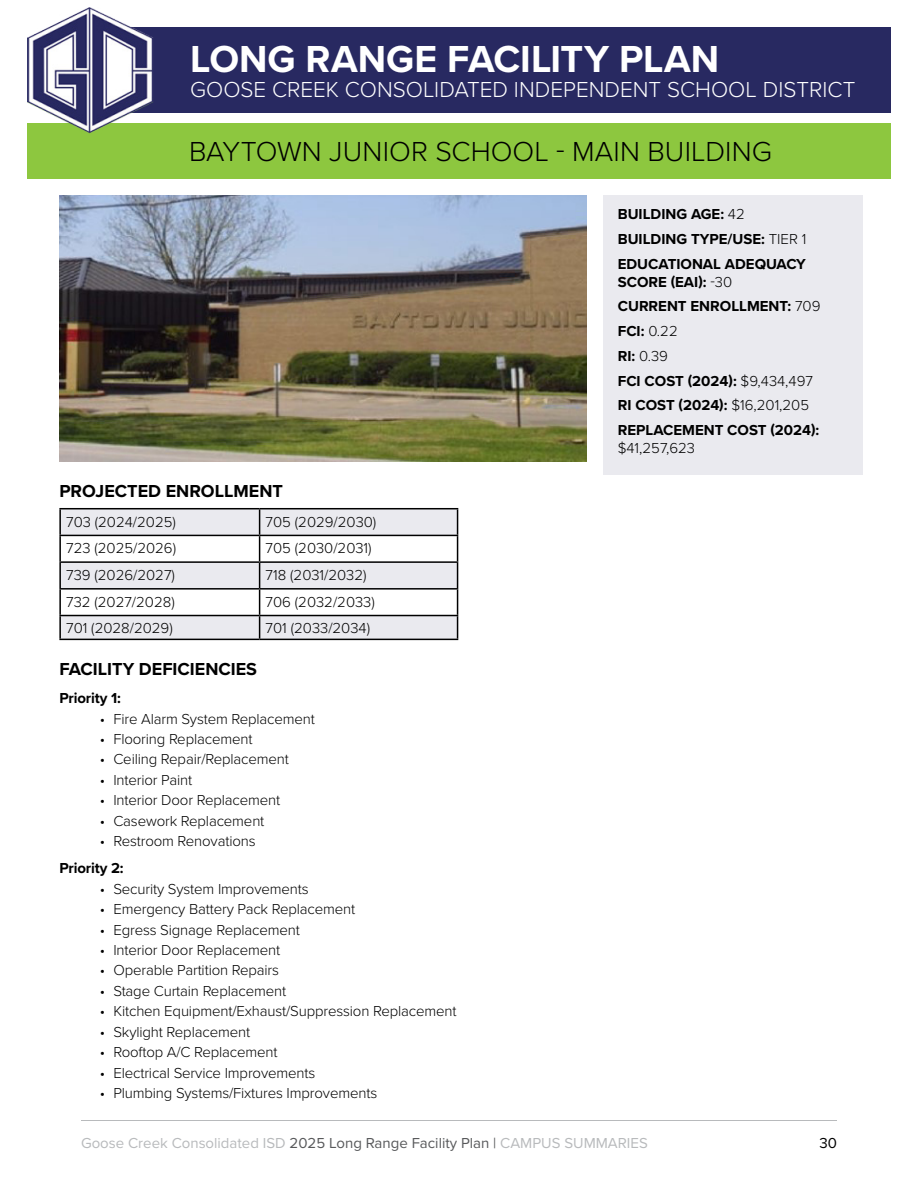
<style>
.page{position:relative;width:918px;height:1188px;background:#fff}
.page>*{position:absolute;margin:0;border:0;box-sizing:border-box;transform-origin:0 0}
.t1{font:700 39px "Proxima Nova";color:#fff}
.t2{font:300 28.5px "Proxima Nova";letter-spacing:.005em;color:#000}
.t3{font:300 22.5px "Proxima Nova";color:#fff}
.t4{font:700 18px "Proxima Nova";color:#000}
.t5{font:300 15px "Proxima Nova";letter-spacing:-.01em;color:#000}
.t6{font:700 15px/24.8px "Proxima Nova";color:#000}
.t7{font:15px "Proxima Nova";color:#b8babc}
.t8{font:15px "Proxima Nova";color:#000}
.s1{font-weight:300}
.s2{color:#58595b}
</style>
<div class="page">
<hr style="left:81px;top:1120px;width:756px;height:1px;background:#b8babc">
<div style="left:55px;top:28px;width:836px;height:85px;background:#282961"></div>
<div style="left:27px;top:124px;width:864px;height:55px;background:#8dc73f"></div>
<img style="left:59px;top:195px;width:527px;height:266px">
<div style="left:603px;top:195px;width:260px;height:280px;background:#eaeaef"></div>
<svg style="left:61px;top:509px;width:396px;height:130px;fill:#eaeaef"></svg>
<hr style="left:59px;top:508px;width:201px;height:1px;background:#000">
<hr style="left:59px;top:509px;width:2px;height:26px;background:#000">
<hr style="left:260px;top:508px;width:198px;height:1px;background:#000">
<hr style="left:59px;top:535px;width:201px;height:1px;background:#000">
<hr style="left:59px;top:536px;width:2px;height:25px;background:#000">
<hr style="left:260px;top:535px;width:198px;height:1px;background:#000">
<hr style="left:59px;top:590px;width:2px;height:25px;background:#000">
<hr style="left:59px;top:561px;width:201px;height:2px;background:#000">
<hr style="left:59px;top:563px;width:2px;height:25px;background:#000">
<hr style="left:59px;top:588px;width:201px;height:2px;background:#000">
<hr style="left:260px;top:561px;width:198px;height:2px;background:#000">
<hr style="left:260px;top:588px;width:198px;height:2px;background:#000">
<hr style="left:59px;top:615px;width:201px;height:1px;background:#000">
<hr style="left:59px;top:616px;width:2px;height:23px;background:#000">
<hr style="left:59px;top:639px;width:201px;height:1px;background:#000">
<hr style="left:260px;top:615px;width:198px;height:1px;background:#000">
<svg style="left:259px;top:509px;width:1px;height:130px"></svg>
<svg style="left:457px;top:509px;width:1px;height:130px"></svg>
<hr style="left:260px;top:639px;width:198px;height:1px;background:#000">
<img style="left:27px;top:7px;width:128px;height:127px">
<h1 class="t1" style="left:190px;top:30px;width:530px">LONG RANGE FACILITY PLAN</h1>
<h3 class="t3" style="left:190px;top:73px;width:667px">GOOSE CREEK CONSOLIDATED INDEPENDENT SCHOOL DISTRICT</h3>
<h2 class="t2" style="left:189px;top:130px;width:585px">BAYTOWN JUNIOR SCHOOL - MAIN BUILDING</h2>
<p class="t4" style="left:59px;top:477px;width:225px">PROJECTED ENROLLMENT</p>
<p class="t5" style="left:66px;top:510px;width:111px">703 (2024/2025)</p>
<p class="t5" style="left:266px;top:510px;width:112px">705 (2029/2030)</p>
<p class="t5" style="left:66px;top:537px;width:111px">723 (2025/2026)</p>
<p class="t5" style="left:266px;top:537px;width:108px">705 (2030/2031)</p>
<p class="t5" style="left:66px;top:564px;width:110px">739 (2026/2027)</p>
<p class="t5" style="left:266px;top:564px;width:103px">718 (2031/2032)</p>
<p class="t5" style="left:66px;top:590px;width:110px">732 (2027/2028)</p>
<p class="t5" style="left:266px;top:590px;width:111px">706 (2032/2033)</p>
<p class="t5" style="left:66px;top:617px;width:108px">701 (2028/2029)</p>
<p class="t5" style="left:266px;top:617px;width:106px">701 (2033/2034)</p>
<p class="t4" style="left:59px;top:656px;width:199px">FACILITY DEFICIENCIES</p>
<p class="t6" style="left:59px;top:685px;width:63px">Priority 1:</p>
<p class="t5" style="left:100px;top:707px;width:217px">• Fire Alarm System Replacement</p>
<p class="t5" style="left:100px;top:728px;width:154px">• Flooring Replacement</p>
<p class="t5" style="left:100px;top:748px;width:191px">• Ceiling Repair/Replacement</p>
<p class="t5" style="left:100px;top:769px;width:94px">• Interior Paint</p>
<p class="t5" style="left:100px;top:789px;width:182px">• Interior Door Replacement</p>
<p class="t5" style="left:100px;top:810px;width:166px">• Casework Replacement</p>
<p class="t5" style="left:100px;top:830px;width:157px">• Restroom Renovations</p>
<p class="t6" style="left:59px;top:856px;width:66px">Priority 2:</p>
<p class="t5" style="left:100px;top:878px;width:210px">• Security System Improvements</p>
<p class="t5" style="left:100px;top:898px;width:257px">• Emergency Battery Pack Replacement</p>
<p class="t5" style="left:100px;top:918px;width:202px">• Egress Signage Replacement</p>
<p class="t5" style="left:100px;top:939px;width:182px">• Interior Door Replacement</p>
<p class="t5" style="left:100px;top:959px;width:181px">• Operable Partition Repairs</p>
<p class="t5" style="left:100px;top:980px;width:188px">• Stage Curtain Replacement</p>
<p class="t5" style="left:100px;top:1000px;width:358px">• Kitchen Equipment/Exhaust/Suppression Replacement</p>
<p class="t5" style="left:100px;top:1021px;width:152px">• Skylight Replacement</p>
<p class="t5" style="left:100px;top:1041px;width:179px">• Rooftop A/C Replacement</p>
<p class="t5" style="left:100px;top:1061px;width:217px">• Electrical Service Improvements</p>
<p class="t5" style="left:100px;top:1082px;width:279px">• Plumbing Systems/Fixtures Improvements</p>
<p class="t6" style="left:618px;top:202px;width:190px">BUILDING AGE: <span class="s1">42<br></span>BUILDING TYPE/USE: <span class="s1">TIER 1<br></span>EDUCATIONAL ADEQUACY</p>
<p class="t6" style="left:618px;top:269px;width:204px">SCORE (EAI): <span class="s1">-30<br></span>CURRENT ENROLLMENT: <span class="s1">709<br></span>FCI: <span class="s1">0.22<br></span>RI: <span class="s1">0.39<br></span>FCI COST (2024): <span class="s1">$9,434,497<br></span>RI COST (2024): <span class="s1">$16,201,205<br></span>REPLACEMENT COST (2024):</p>
<p class="t5" style="left:618px;top:437px;width:79px">$41,257,623</p>
<p class="t7" style="left:81px;top:1131px;width:568px">Goose Creek Consolidated ISD <span class="s2">2025 Long Range Facility Plan |</span> CAMPUS SUMMARIES</p>
<p class="t8" style="left:819px;top:1131px;width:19px">30</p>
</div>
